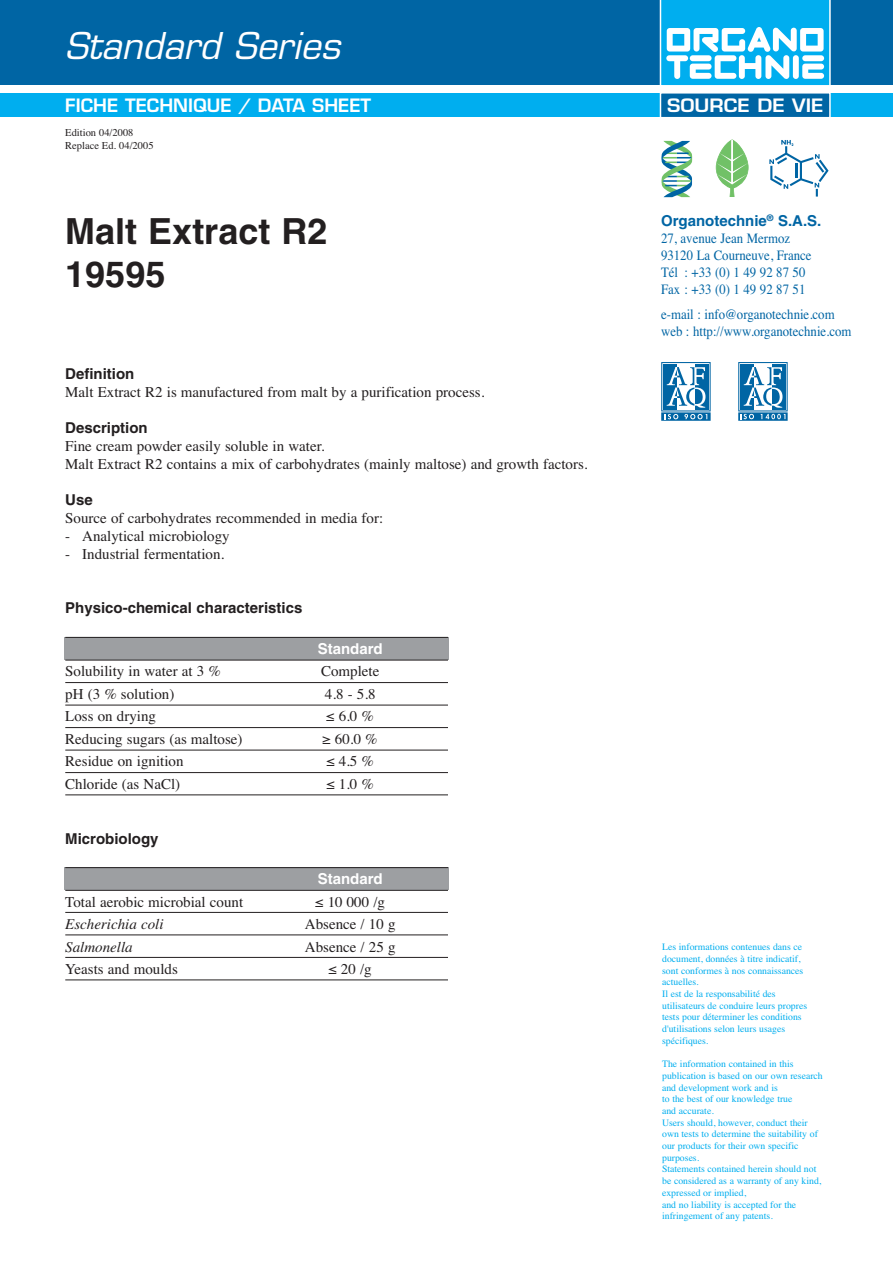
<style>
.page{position:relative;width:893px;height:1263px;background:#fff}
.page>*{position:absolute;margin:0;border:0;box-sizing:border-box;transform-origin:0 0}
.t1{font:700 36px/43.2px "Helvetica";color:#231f20}
.t2{font:italic 36px "Eurostile";color:#fff}
.t3{font:600 18px "Eurostile";color:#fff}
.t4{font:600 18px "Eurostile";color:#fff;scale:1.1 1}
.t5{font:15px/18px "Times";color:#231f20}
.t6{font:700 15px "Helvetica";color:#231f20}
.t7{font:italic 15px "Times";color:#231f20}
.t8{font:700 15px "Helvetica";color:#0065a4}
.t9{font:700 15px "Helvetica";color:#fff}
.t10{font:14.25px/17.1px "Times";color:#0065a4;scale:.9 1}
.t11{font:10.5px/12.6px "Times";color:#231f20}
.t12{font:9.75px/11.7px "Times";color:#00aeef}
</style>
<div class="page">
<div style="left:0;top:0;width:893px;height:85px;background:#0065a4"></div>
<div style="left:0;top:94px;width:893px;height:23px;background:#00aeef"></div>
<div style="left:660px;top:93px;width:170px;height:25px;background:#0065a4"></div>
<div style="left:660px;top:92px;width:171px;height:26px;border:2px solid #fff"></div>
<svg style="left:660px;top:0;width:171px;height:86px;background:#53c8f4"></svg>
<svg style="left:716px;top:140px;width:32px;height:57px"></svg>
<svg style="left:769px;top:140px;width:59px;height:57px"></svg>
<svg style="left:662px;top:141px;width:30px;height:56px"></svg>
<svg style="left:661px;top:362px;width:50px;height:59px"></svg>
<svg style="left:738px;top:362px;width:50px;height:59px"></svg>
<div style="left:64px;top:637px;width:385px;height:22px;background:#9d9fa2"></div>
<div style="left:64px;top:867px;width:385px;height:22px;background:#9d9fa2"></div>
<hr style="left:65px;top:637px;width:383px;height:1px;background:#231f20">
<hr style="left:65px;top:660px;width:383px;height:1px;background:#231f20">
<hr style="left:65px;top:682px;width:383px;height:1px;background:#231f20">
<hr style="left:65px;top:705px;width:383px;height:1px;background:#231f20">
<hr style="left:65px;top:727px;width:383px;height:1px;background:#231f20">
<hr style="left:65px;top:750px;width:383px;height:1px;background:#231f20">
<hr style="left:65px;top:772px;width:383px;height:1px;background:#231f20">
<hr style="left:65px;top:794px;width:383px;height:1px;background:#231f20">
<hr style="left:65px;top:867px;width:383px;height:1px;background:#231f20">
<hr style="left:65px;top:890px;width:383px;height:1px;background:#231f20">
<hr style="left:65px;top:912px;width:383px;height:1px;background:#231f20">
<hr style="left:65px;top:934px;width:383px;height:1px;background:#231f20">
<hr style="left:65px;top:957px;width:383px;height:1px;background:#231f20">
<hr style="left:65px;top:979px;width:383px;height:1px;background:#231f20">
<h1 class="t2" style="left:65px;top:32px;width:276px">Standard Series</h1>
<h2 class="t3" style="left:65px;top:98px;width:307px">FICHE TECHNIQUE / DATA SHEET</h2>
<p class="t11" style="left:65px;top:126px;width:90px">Edition 04/2008<br>Replace Ed. 04/2005</p>
<h1 class="t1" style="left:65px;top:213px;width:264px">Malt Extract R2<br>19595</h1>
<h3 class="t6" style="left:65px;top:369px;width:71px">Definition</h3>
<h3 class="t5" style="left:65px;top:383px;width:421px">Malt Extract R2 is manufactured from malt by a purification process.</h3>
<h3 class="t6" style="left:65px;top:423px;width:84px">Description</h3>
<h3 class="t5" style="left:65px;top:437px;width:524px">Fine cream powder easily soluble in water.<br>Malt Extract R2 contains a mix of carbohydrates (mainly maltose) and growth factors.</h3>
<h3 class="t6" style="left:65px;top:495px;width:29px">Use</h3>
<h3 class="t5" style="left:65px;top:509px;width:319px">Source of carbohydrates recommended in media for:</h3>
<h3 class="t5" style="left:65px;top:527px;width:166px">- Analytical microbiology</h3>
<h3 class="t5" style="left:65px;top:545px;width:161px">- Industrial fermentation.</h3>
<h3 class="t6" style="left:65px;top:603px;width:239px">Physico-chemical characteristics</h3>
<h3 class="t9" style="left:318px;top:643px;width:67px">Standard</h3>
<h3 class="t5" style="left:65px;top:662px;width:157px">Solubility in water at 3 %</h3>
<h3 class="t5" style="left:321px;top:662px;width:60px">Complete</h3>
<h3 class="t5" style="left:65px;top:685px;width:111px">pH (3 % solution)</h3>
<h3 class="t5" style="left:325px;top:685px;width:52px">4.8 - 5.8</h3>
<h3 class="t5" style="left:65px;top:707px;width:92px">Loss on drying</h3>
<h3 class="t5" style="left:326px;top:707px;width:49px">≤ 6.0 %</h3>
<h3 class="t5" style="left:65px;top:730px;width:179px">Reducing sugars (as maltose)</h3>
<h3 class="t5" style="left:323px;top:730px;width:57px">≥ 60.0 %</h3>
<h3 class="t5" style="left:65px;top:752px;width:120px">Residue on ignition</h3>
<h3 class="t5" style="left:326px;top:752px;width:49px">≤ 4.5 %</h3>
<h3 class="t5" style="left:65px;top:775px;width:116px">Chloride (as NaCl)</h3>
<h3 class="t5" style="left:326px;top:775px;width:49px">≤ 1.0 %</h3>
<h3 class="t6" style="left:65px;top:833px;width:95px">Microbiology</h3>
<h3 class="t9" style="left:318px;top:873px;width:67px">Standard</h3>
<h3 class="t5" style="left:65px;top:892px;width:179px">Total aerobic microbial count</h3>
<h3 class="t5" style="left:315px;top:892px;width:71px">≤ 10 000 /g</h3>
<h3 class="t7" style="left:65px;top:915px;width:100px">Escherichia coli</h3>
<h3 class="t5" style="left:305px;top:915px;width:92px">Absence / 10 g</h3>
<h3 class="t7" style="left:65px;top:938px;width:69px">Salmonella</h3>
<h3 class="t5" style="left:305px;top:937px;width:92px">Absence / 25 g</h3>
<h3 class="t5" style="left:65px;top:960px;width:114px">Yeasts and moulds</h3>
<h3 class="t5" style="left:329px;top:960px;width:45px">≤ 20 /g</h3>
<h2 class="t4" style="left:667px;top:98px;width:144px">SOURCE DE VIE</h2>
<h3 class="t8" style="left:661px;top:215px;width:162px">Organotechnie<sup>®</sup> S.A.S.</h3>
<h3 class="t10" style="left:661px;top:230px;width:169px">27, avenue Jean Mermoz<br>93120 La Courneuve, France<br>Tél : +33 (0) 1 49 92 87 50<br>Fax : +33 (0) 1 49 92 87 51</h3>
<h3 class="t10" style="left:661px;top:305px;width:213px">e-mail : info@organotechnie.com web : http://www.organotechnie.com</h3>
<p class="t12" style="left:662px;top:941px;width:147px">Les informations contenues dans ce document, données à titre indicatif, sont conformes à nos connaissances actuelles.<br>Il est de la responsabilité des utilisateurs de conduire leurs propres tests pour déterminer les conditions d'utilisations selon leurs usages spécifiques.</p>
<p class="t12" style="left:662px;top:1058px;width:162px">The information contained in this publication is based on our own research and development work and is<br>to the best of our knowledge true<br>and accurate.<br>Users should, however, conduct their own tests to determine the suitability of our products for their own specific purposes.<br>Statements contained herein should not be considered as a warranty of any kind, expressed or implied,<br>and no liability is accepted for the infringement of any patents.</p>
</div>
